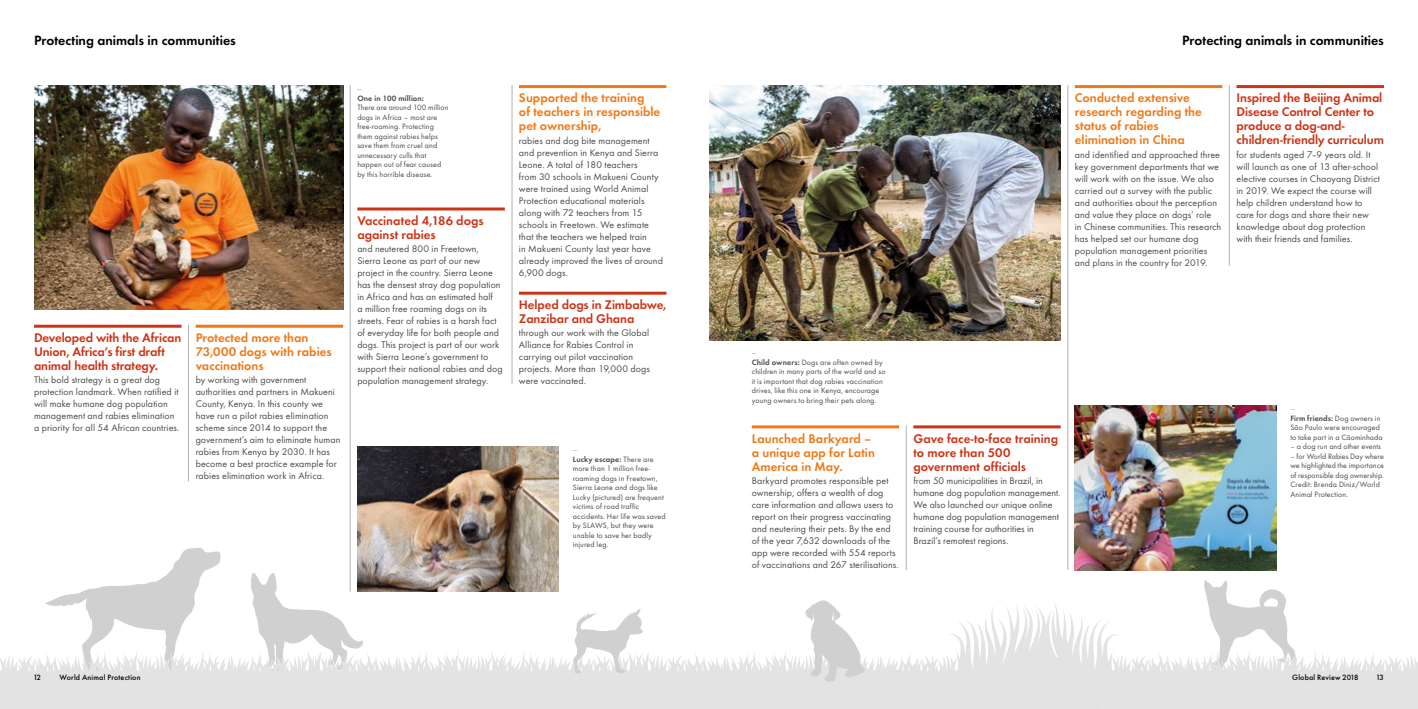
<style>
.page{position:relative;width:1418px;height:709px;background:#fff}
.page>*{position:absolute;margin:0;border:0;box-sizing:border-box;transform-origin:0 0}
.t1{font:600 14px "Futura Round";color:#000}
.t2{font:600 13px/14px "Futura Round";letter-spacing:-.01em;color:#cc3417}
.t3{font:600 13px/14px "Futura Round";color:#ef7918}
.t4{font:10px/12px "Futura Round";letter-spacing:.005em;color:#4a4a49}
.t5{font:8px/9.5px "Futura Round";letter-spacing:.015em;color:#4a4a49}
.t6{font:500 8px "Futura Round";letter-spacing:.02em;color:#000}
.t7{font:600 8px "Futura Round";letter-spacing:.015em;color:#4a4a49}
.t8{font:8px "Futura Round";color:#f28f3c}
.s1{color:#f28f3c}
.s2{font-weight:600}
</style>
<div class="page">
<svg style="left:0;top:547px;width:1417px;height:162px"></svg>
<hr style="left:34px;top:325px;width:147px;height:3px;background:#cc3417">
<hr style="left:357px;top:207px;width:148px;height:3px;background:#cc3417">
<hr style="left:519px;top:85px;width:147px;height:3px;background:#ef7918">
<hr style="left:519px;top:292px;width:147px;height:3px;background:#cc3417">
<hr style="left:751px;top:425px;width:148px;height:3px;background:#ef7918">
<hr style="left:1074px;top:85px;width:148px;height:3px;background:#ef7918">
<hr style="left:1236px;top:85px;width:147px;height:3px;background:#cc3417">
<hr style="left:906px;top:425px;width:1px;height:145px;background:#b3b2b2">
<hr style="left:188px;top:325px;width:1px;height:156px;background:#b3b2b2">
<hr style="left:350px;top:85px;width:1px;height:506px;background:#b3b2b2">
<hr style="left:512px;top:85px;width:1px;height:299px;background:#b3b2b2">
<hr style="left:1067px;top:85px;width:1px;height:485px;background:#b3b2b2">
<hr style="left:1229px;top:85px;width:1px;height:181px;background:#b3b2b2">
<img style="left:709px;top:85px;width:351px;height:256px">
<img style="left:34px;top:85px;width:309px;height:224px">
<img style="left:357px;top:446px;width:201px;height:145px">
<img style="left:1074px;top:405px;width:202px;height:165px">
<hr style="left:196px;top:325px;width:147px;height:3px;background:#ef7918">
<hr style="left:913px;top:425px;width:147px;height:3px;background:#cc3417">
<h1 class="t1" style="left:34px;top:29px;width:203px">Protecting animals in communities</h1>
<h1 class="t1" style="left:1182px;top:29px;width:203px">Protecting animals in communities</h1>
<h2 class="t2" style="left:34px;top:329px;width:149px">Developed with the African<br>Union, Africa’s first draft animal health strategy.</h2>
<p class="t4" style="left:34px;top:373px;width:147px">This bold strategy is a great dog protection landmark. When ratified it will make humane dog population management and rabies elimination a priority for all 54 African countries.</p>
<h2 class="t3" style="left:196px;top:329px;width:137px">Protected more than<br>73,000 dogs with rabies vaccinations</h2>
<p class="t4" style="left:196px;top:373px;width:146px">by working with government authorities and partners in Makueni County, Kenya. In this county we have run a pilot rabies elimination scheme since 2014 to support the government’s aim to eliminate human rabies from Kenya by 2030. It has become a best practice example for rabies elimination work in Africa.</p>
<p class="t8" style="left:357px;top:83px;width:6px">—</p>
<p class="t7" style="left:357px;top:92px;width:68px">One in 100 million:</p>
<p class="t5" style="left:357px;top:102px;width:93px">There are around 100 million dogs in Africa – most are free-roaming. Protecting them against rabies helps save them from cruel and unnecessary culls that happen out of fear caused by this horrible disease.</p>
<h2 class="t2" style="left:357px;top:212px;width:128px">Vaccinated 4,186 dogs against rabies</h2>
<p class="t4" style="left:357px;top:242px;width:147px">and neutered 800 in Freetown, Sierra Leone as part of our new project in the country. Sierra Leone has the densest stray dog population in Africa and has an estimated half<br>a million free roaming dogs on its streets. Fear of rabies is a harsh fact of everyday life for both people and dogs. This project is part of our work with Sierra Leone’s government to support their national rabies and dog population management strategy.</p>
<h2 class="t3" style="left:519px;top:90px;width:143px">Supported the training<br>of teachers in responsible pet ownership,</h2>
<p class="t4" style="left:519px;top:134px;width:145px">rabies and dog bite management and prevention in Kenya and Sierra<br>Leone. A total of 180 teachers<br>from 30 schools in Makueni County were trained using World Animal<br>Protection educational materials along with 72 teachers from 15 schools in Freetown. We estimate that the teachers we helped train<br>in Makueni County last year have already improved the lives of around<br>6,900 dogs.</p>
<h2 class="t2" style="left:519px;top:296px;width:149px">Helped dogs in Zimbabwe,<br>Zanzibar and Ghana</h2>
<p class="t4" style="left:519px;top:326px;width:132px">through our work with the Global<br>Alliance for Rabies Control in carrying out pilot vaccination projects. More than 19,000 dogs were vaccinated.</p>
<p class="t5" style="left:573px;top:444px;width:94px"><span class="s1">—<br></span><span class="s2">Lucky escape:</span> There are more than 1 million free&shy;roaming dogs in Freetown,<br>Sierra Leone and dogs like<br>Lucky (pictured) are frequent victims of road traffic accidents. Her life was saved by SLAWS, but they were unable to save her badly injured leg.</p>
<p class="t6" style="left:34px;top:671px;width:9px">12</p>
<p class="t6" style="left:60px;top:671px;width:82px">World Animal Protection</p>
<h2 class="t3" style="left:1074px;top:90px;width:128px">Conducted extensive research regarding the status of rabies elimination in China</h2>
<p class="t4" style="left:1074px;top:148px;width:148px">and identified and approached three key government departments that we will work with on the issue. We also carried out a survey with the public and authorities about the perception and value they place on dogs’ role<br>in Chinese communities. This research has helped set our humane dog population management priorities and plans in the country for 2019.</p>
<h2 class="t2" style="left:1236px;top:90px;width:149px">Inspired the Beijing Animal<br>Disease Control Center to produce a dog-and&shy;children-friendly curriculum</h2>
<p class="t4" style="left:1236px;top:148px;width:145px">for students aged 7–9 years old. It will launch as one of 13 after-school elective courses in Chaoyang District in 2019. We expect the course will help children understand how to care for dogs and share their new knowledge about dog protection with their friends and families.</p>
<p class="t5" style="left:751px;top:347px;width:135px"><span class="s1">—<br></span><span class="s2">Child owners:</span> Dogs are often owned by children in many parts of the world and so it is important that dog rabies vaccination drives, like this one in Kenya, encourage young owners to bring their pets along.</p>
<h2 class="t3" style="left:751px;top:430px;width:125px">Launched Barkyard – a unique app for Latin<br>America in May.</h2>
<p class="t4" style="left:751px;top:474px;width:148px">Barkyard promotes responsible pet ownership, offers a wealth of dog care information and allows users to report on their progress vaccinating and neutering their pets. By the end of the year 7,632 downloads of the app were recorded with 554 reports of vaccinations and 267 sterilisations.</p>
<h2 class="t2" style="left:913px;top:430px;width:146px">Gave face-to-face training to more than 500 government officials</h2>
<p class="t4" style="left:913px;top:474px;width:149px">from 50 municipalities in Brazil, in humane dog population management.<br>We also launched our unique online humane dog population management training course for authorities in Brazil’s remotest regions.</p>
<p class="t5" style="left:1290px;top:403px;width:94px"><span class="s1">—<br></span><span class="s2">Firm friends:</span> Dog owners in<br>São Paulo were encouraged to take part in a Cãominhada</p>
<p class="t5" style="left:1290px;top:441px;width:92px">– a dog run and other events</p>
<p class="t5" style="left:1290px;top:451px;width:95px">– for World Rabies Day where we highlighted the importance of responsible dog ownership.<br>Credit: Brenda Diniz/World<br>Animal Protection.</p>
<p class="t6" style="left:1292px;top:671px;width:68px">Global Review 2018</p>
<p class="t6" style="left:1376px;top:671px;width:9px">13</p>
</div>
